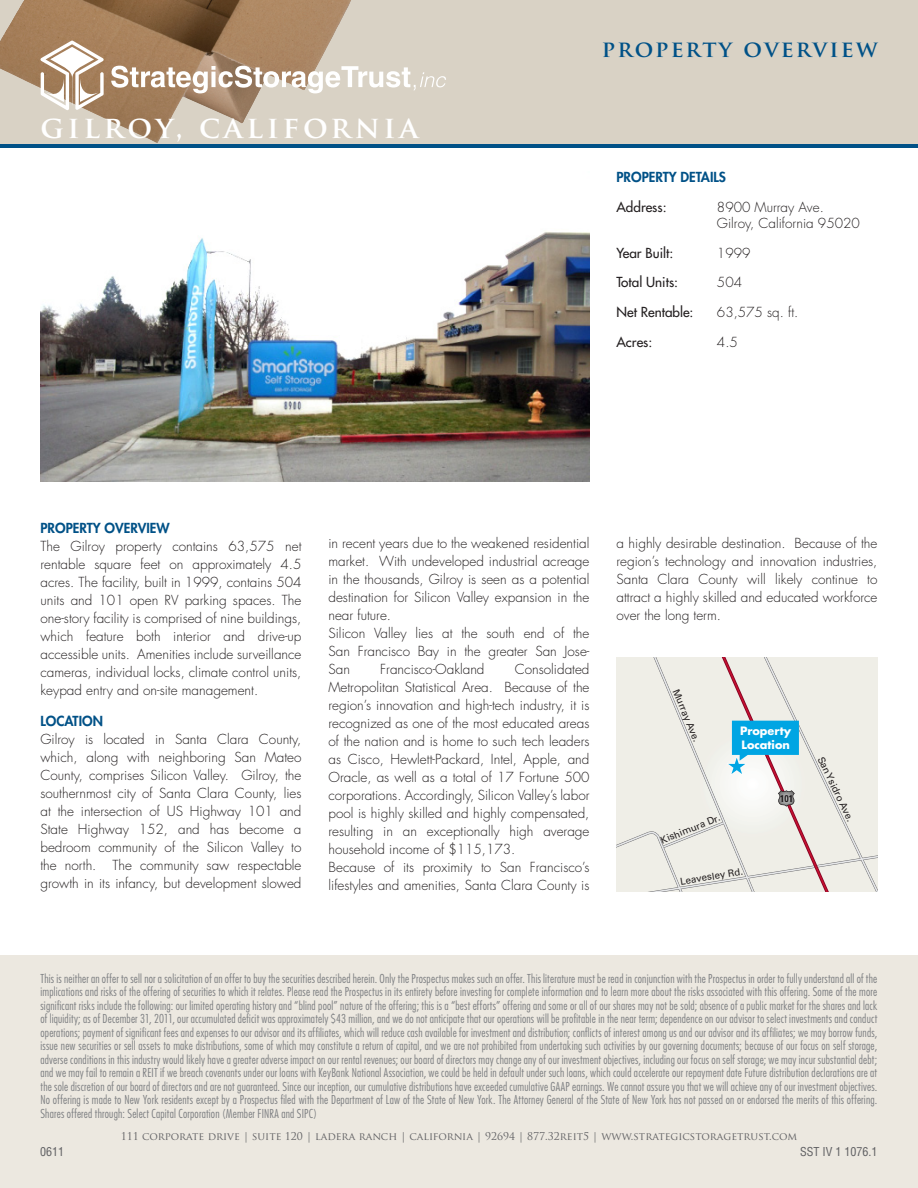
<style>
.page{position:relative;width:918px;height:1188px;background:#fff}
.page>*{position:absolute;margin:0;border:0;box-sizing:border-box;transform-origin:0 0}
.t1{font:700 30px "Trajan Pro";letter-spacing:.12em;color:#fff}
.t2{font:700 22.5px "Trajan Pro";letter-spacing:.1em;color:#005187}
.t3{font:300 13.5px/18px "Futura Std";color:#231f20;text-align:justify}
.t4{font:500 13.5px "Futura Std";color:#231f20}
.t5{font:800 13.5px "Futura Std";color:#005187}
.t6{font:300 condensed 12px/13.5px "Futura Std";letter-spacing:.015em;color:#7d7f82;text-align:justify}
.t7{font:condensed 12px "Helvetica LT Std";color:#5f5f62}
.t8{font:700 11.25px/13.5px "Futura Std";color:#fff}
.t9{font:10.5px "Trajan Pro";color:#5f5f62}
.t10{font:9.75px "Univers LT Std";color:#231f20}
.t11{font:700 condensed 9.75px "Univers LT Std";color:#221e1f}
</style>
<div class="page">
<div style="left:0;top:0;width:918px;height:147px;background:#d9d2c5"></div>
<hr style="left:0;top:144px;width:918px;height:4px;background:#005187">
<img style="left:0;top:0;width:351px;height:143px">
<div style="left:0;top:956px;width:918px;height:232px;background:#ece8e0"></div>
<img style="left:40px;top:232px;width:550px;height:250px">
<svg style="left:616px;top:658px;width:261px;height:234px"></svg>
<svg style="left:111px;top:66px;width:335px;height:27px"></svg>
<svg style="left:40px;top:40px;width:64px;height:70px"></svg>
<h1 class="t1" style="left:40px;top:109px;width:379px">GILROY, CALIFORNIA</h1>
<h2 class="t2" style="left:602px;top:35px;width:277px">PROPERTY OVERVIEW</h2>
<p class="t5" style="left:616px;top:169px;width:111px">PROPERTY DETAILS</p>
<p class="t4" style="left:616px;top:198px;width:52px">Address:</p>
<p class="t3" style="left:717px;top:199px;width:144px;line-height:16.2px">8900 Murray Ave.<br>Gilroy, California 95020</p>
<p class="t4" style="left:616px;top:244px;width:58px">Year Built:</p>
<p class="t3" style="left:717px;top:244px;width:35px">1999</p>
<p class="t4" style="left:616px;top:274px;width:63px">Total Units:</p>
<p class="t3" style="left:717px;top:274px;width:27px">504</p>
<p class="t4" style="left:616px;top:304px;width:79px">Net Rentable:</p>
<p class="t3" style="left:717px;top:304px;width:83px">63,575 sq. ft.</p>
<p class="t4" style="left:616px;top:333px;width:37px">Acres:</p>
<p class="t3" style="left:717px;top:333px;width:22px">4.5</p>
<p class="t5" style="left:40px;top:520px;width:131px">PROPERTY OVERVIEW</p>
<p class="t3" style="left:40px;top:538px;width:263px">The Gilroy property contains 63,575 net rentable square feet on approximately 4.5 acres. The facility, built in 1999, contains 504 units and 101 open RV parking spaces. The one-story facility is comprised of nine buildings, which feature both interior and drive-up accessible units. Amenities include surveillance cameras, individual locks, climate control units, keypad entry and on-site management.</p>
<p class="t5" style="left:40px;top:712px;width:64px">LOCATION</p>
<p class="t3" style="left:40px;top:730px;width:263px">Gilroy is located in Santa Clara County, which, along with neighboring San Mateo County, comprises Silicon Valley. Gilroy, the southernmost city of Santa Clara County, lies at the intersection of US Highway 101 and State Highway 152, and has become a bedroom community of the Silicon Valley to the north. The community saw respectable growth in its infancy, but development slowed</p>
<p class="t3" style="left:328px;top:535px;width:262px;text-align:left">in recent years due to the weakened residential market. With undeveloped industrial acreage in the thousands, Gilroy is seen as a potential destination for Silicon Valley expansion in the near future.<br>Silicon Valley lies at the south end of the San Francisco Bay in the greater San Jose-San</p>
<p class="t3" style="left:328px;top:661px;width:263px;text-align:left;text-indent:186px">Consolidated Metropolitan Statistical Area. Because of the region’s innovation and high-tech industry, it is recognized as one of the most educated areas of the nation and is home to such tech leaders as Cisco, Hewlett-Packard, Intel, Apple, and Oracle, as well as a total of 17 Fortune 500 corporations. Accordingly, Silicon Valley’s labor pool is highly skilled and highly compensated, resulting in an exceptionally high average household income of $115,173.<br>Because of its proximity to San Francisco’s lifestyles and amenities, Santa Clara County is</p>
<p class="t3" style="left:380px;top:661px;width:106px">Francisco-Oakland</p>
<p class="t3" style="left:616px;top:535px;width:263px">a highly desirable destination. Because of the region’s technology and innovation industries, Santa Clara County will likely continue to attract a highly skilled and educated workforce over the long term.</p>
<p class="t10" style="left:681px;top:687px;width:57px;rotate:67deg">Murray Ave.</p>
<p class="t10" style="left:659px;top:835px;width:65px;rotate:-22deg">Kishimura Dr.</p>
<p class="t8" style="left:740px;top:724px;width:52px">Property<br>Location</p>
<p class="t11" style="left:780px;top:792px;width:14px">101</p>
<p class="t10" style="left:679px;top:876px;width:65px;rotate:-9deg">Leavesley Rd.</p>
<p class="t10" style="left:825px;top:755px;width:73px;rotate:64deg">SanYsidro Ave.</p>
<p class="t6" style="left:40px;top:972px;width:838px">This is neither an offer to sell nor a solicitation of an offer to buy the securities described herein. Only the Prospectus makes such an offer. This literature must be read in conjunction with the Prospectus in order to fully understand all of the implications and risks of the offering of securities to which it relates. Please read the Prospectus in its entirety before investing for complete information and to learn more about the risks associated with this offering. Some of the more significant risks include the following: our limited operating history and “blind pool” nature of the offering; this is a “best efforts” offering and some or all of our shares may not be sold; absence of a public market for the shares and lack of liquidity; as of December 31, 2011, our accumulated deficit was approximately $43 million, and we do not anticipate that our operations will be profitable in the near term; dependence on our advisor to select investments and conduct operations; payment of significant fees and expenses to our advisor and its affiliates, which will reduce cash available for investment and distribution; conflicts of interest among us and our advisor and its affiliates; we may borrow funds, issue new securities or sell assets to make distributions, some of which may constitute a return of capital, and we are not prohibited from undertaking such activities by our governing documents; because of our focus on self storage, adverse conditions in this industry would likely have a greater adverse impact on our rental revenues; our board of directors may change any of our investment objectives, including our focus on self storage; we may incur substantial debt; and we may fail to remain a REIT if we breach covenants under our loans with KeyBank National Association, we could be held in default under such loans, which could accelerate our repayment date Future distribution declarations are at the sole discretion of our board of directors and are not guaranteed. Since our inception, our cumulative distributions have exceeded cumulative GAAP earnings. We cannot assure you that we will achieve any of our investment objectives.<br>No offering is made to New York residents except by a Prospectus filed with the Department of Law of the State of New York. The Attorney General of the State of New York has not passed on or endorsed the merits of this offering.<br>Shares offered through: Select Capital Corporation (Member FINRA and SIPC)</p>
<p class="t9" style="left:121px;top:1130px;width:678px">111 CORPORATE DRIVE | SUITE 120 | LADERA RANCH | CALIFORNIA | 92694 | 877.32REIT5 | WWW.STRATEGICSTORAGETRUST.COM</p>
<p class="t7" style="left:40px;top:1144px;width:25px">0611</p>
<p class="t7" style="left:800px;top:1144px;width:79px">SST IV 1 1076.1</p>
</div>
